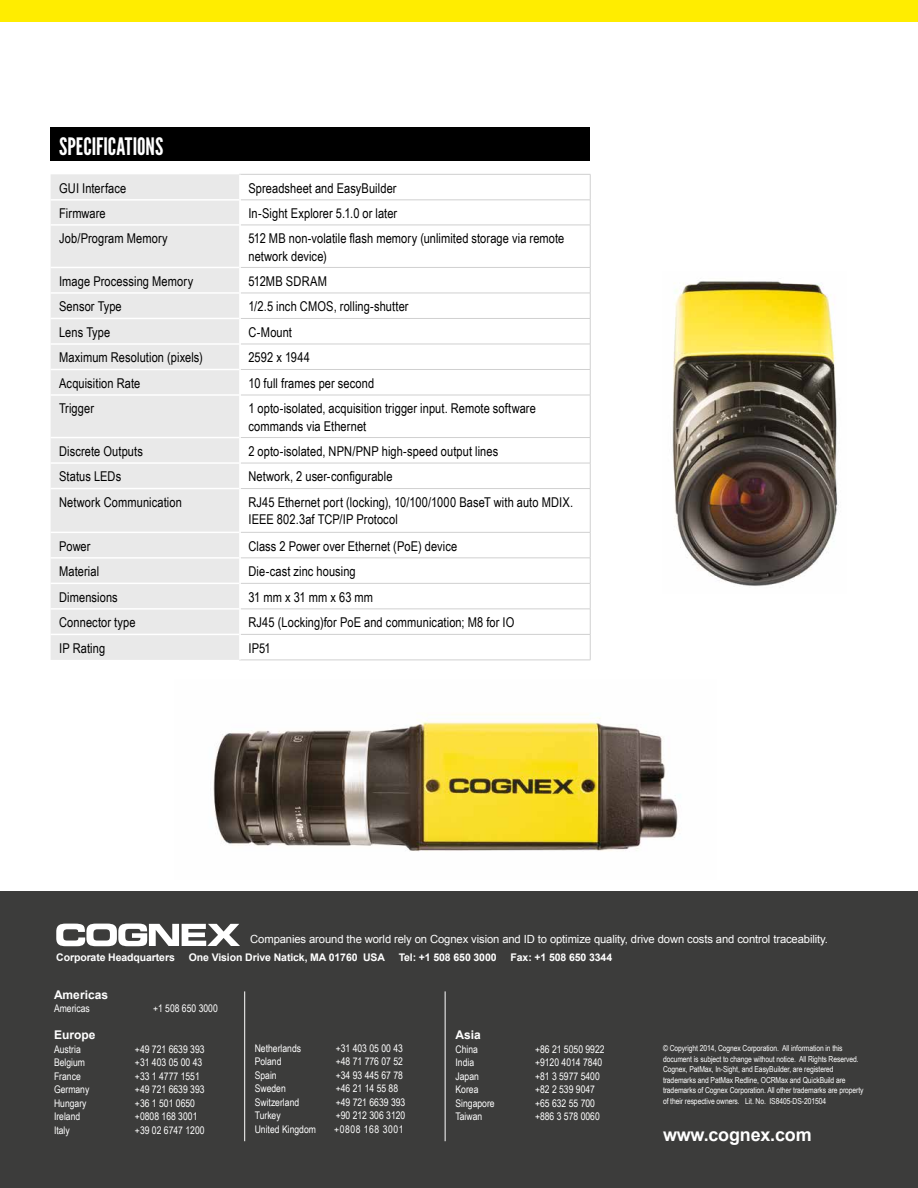
<style>
.page{position:relative;width:918px;height:1188px;background:#fff}
.page>*{position:absolute;margin:0;border:0;box-sizing:border-box;transform-origin:0 0}
.t1{font:24px "League Gothic";letter-spacing:.005em;color:#fff}
.t2{font:700 18px "Arial";letter-spacing:-.01em;color:#fff}
.t3{font:13.5px/17.2px "Arial Narrow";letter-spacing:.005em;color:#000}
.t4{font:700 12px "Arial";color:#fff}
.t5{font:11.25px "Arial";letter-spacing:-.01em;color:#fff}
.t6{font:10.5px "Arial Narrow";color:#fff}
.t7{font:700 10.5px "Arial";letter-spacing:-.01em;color:#fff}
.t8{font:10.5px "Arial Narrow";letter-spacing:.05em;color:#fff}
.t9{font:8.25px/10.5px "Arial Narrow";letter-spacing:-.01em;color:#fff}
</style>
<div class="page">
<img style="left:672px;top:281px;width:167px;height:305px">
<img style="left:213px;top:717px;width:466px;height:135px">
<div style="left:0;top:0;width:918px;height:22px;background:#ffed00"></div>
<div style="left:51px;top:128px;width:539px;height:34px;background:#000"></div>
<div style="left:51px;top:174px;width:188px;height:486px;background:#e9e9e9"></div>
<hr style="left:51px;top:199px;width:188px;height:2px;background:#fff">
<hr style="left:51px;top:224px;width:188px;height:2px;background:#fff">
<hr style="left:51px;top:267px;width:188px;height:1px;background:#fff">
<hr style="left:51px;top:292px;width:188px;height:2px;background:#fff">
<hr style="left:51px;top:369px;width:188px;height:1px;background:#fff">
<hr style="left:51px;top:394px;width:188px;height:2px;background:#fff">
<hr style="left:51px;top:437px;width:188px;height:1px;background:#fff">
<hr style="left:51px;top:462px;width:188px;height:2px;background:#fff">
<hr style="left:51px;top:488px;width:188px;height:1px;background:#fff">
<hr style="left:51px;top:532px;width:188px;height:1px;background:#fff">
<hr style="left:51px;top:557px;width:188px;height:2px;background:#fff">
<hr style="left:51px;top:583px;width:188px;height:1px;background:#fff">
<hr style="left:51px;top:608px;width:188px;height:2px;background:#fff">
<hr style="left:51px;top:634px;width:188px;height:1px;background:#fff">
<hr style="left:51px;top:318px;width:188px;height:1px;background:#fff">
<hr style="left:51px;top:343px;width:188px;height:2px;background:#fff">
<hr style="left:239px;top:174px;width:351px;height:1px;background:#d0d0d0">
<hr style="left:241px;top:200px;width:349px;height:1px;background:#d0d0d0">
<svg style="left:590px;top:175px;width:1px;height:50px"></svg>
<hr style="left:241px;top:225px;width:349px;height:1px;background:#d0d0d0">
<hr style="left:590px;top:225px;width:1px;height:42px;background:#d0d0d0">
<hr style="left:241px;top:267px;width:349px;height:1px;background:#d0d0d0">
<hr style="left:241px;top:293px;width:349px;height:1px;background:#d0d0d0">
<hr style="left:241px;top:318px;width:349px;height:1px;background:#d0d0d0">
<hr style="left:241px;top:344px;width:349px;height:1px;background:#d0d0d0">
<hr style="left:241px;top:369px;width:349px;height:1px;background:#d0d0d0">
<svg style="left:590px;top:268px;width:1px;height:127px"></svg>
<hr style="left:241px;top:395px;width:349px;height:1px;background:#d0d0d0">
<hr style="left:590px;top:395px;width:1px;height:42px;background:#d0d0d0">
<hr style="left:241px;top:437px;width:349px;height:1px;background:#d0d0d0">
<hr style="left:241px;top:463px;width:349px;height:1px;background:#d0d0d0">
<svg style="left:590px;top:438px;width:1px;height:50px"></svg>
<hr style="left:241px;top:488px;width:349px;height:1px;background:#d0d0d0">
<hr style="left:590px;top:489px;width:1px;height:43px;background:#d0d0d0">
<hr style="left:241px;top:532px;width:349px;height:1px;background:#d0d0d0">
<hr style="left:241px;top:558px;width:349px;height:1px;background:#d0d0d0">
<hr style="left:241px;top:583px;width:349px;height:1px;background:#d0d0d0">
<hr style="left:241px;top:609px;width:349px;height:1px;background:#d0d0d0">
<hr style="left:241px;top:634px;width:349px;height:1px;background:#d0d0d0">
<svg style="left:590px;top:533px;width:1px;height:127px"></svg>
<hr style="left:239px;top:660px;width:351px;height:1px;background:#d0d0d0">
<div style="left:0;top:891px;width:918px;height:297px;background:#3c3c3b"></div>
<hr style="left:244px;top:991px;width:1px;height:150px;background:#fff">
<hr style="left:445px;top:991px;width:1px;height:150px;background:#fff">
<svg style="left:56px;top:924px;width:184px;height:22px"></svg>
<h1 class="t1" style="left:59px;top:132px;width:105px">SPECIFICATIONS</h1>
<p class="t3" style="left:59px;top:179px;width:69px">GUI Interface</p>
<p class="t3" style="left:248px;top:179px;width:150px">Spreadsheet and EasyBuilder</p>
<p class="t3" style="left:59px;top:204px;width:48px">Firmware</p>
<p class="t3" style="left:248px;top:204px;width:150px">In-Sight Explorer 5.1.0 or later</p>
<p class="t3" style="left:59px;top:229px;width:110px">Job/Program Memory</p>
<p class="t3" style="left:248px;top:229px;width:317px">512 MB non-volatile flash memory (unlimited storage via remote network device)</p>
<p class="t3" style="left:59px;top:272px;width:136px">Image Processing Memory</p>
<p class="t3" style="left:248px;top:272px;width:80px">512MB SDRAM</p>
<p class="t3" style="left:59px;top:297px;width:64px">Sensor Type</p>
<p class="t3" style="left:248px;top:297px;width:162px">1/2.5 inch CMOS, rolling-shutter</p>
<p class="t3" style="left:59px;top:323px;width:53px">Lens Type</p>
<p class="t3" style="left:248px;top:323px;width:45px">C-Mount</p>
<p class="t3" style="left:59px;top:348px;width:145px">Maximum Resolution (pixels)</p>
<p class="t3" style="left:248px;top:348px;width:63px">2592 x 1944</p>
<p class="t3" style="left:59px;top:374px;width:83px">Acquisition Rate</p>
<p class="t3" style="left:248px;top:374px;width:127px">10 full frames per second</p>
<p class="t3" style="left:59px;top:399px;width:36px">Trigger</p>
<p class="t3" style="left:248px;top:399px;width:289px">1 opto-isolated, acquisition trigger input. Remote software commands via Ethernet</p>
<p class="t3" style="left:59px;top:442px;width:85px">Discrete Outputs</p>
<p class="t3" style="left:248px;top:442px;width:251px">2 opto-isolated, NPN/PNP high-speed output lines</p>
<p class="t3" style="left:59px;top:468px;width:64px">Status LEDs</p>
<p class="t3" style="left:248px;top:468px;width:146px">Network, 2 user-configurable</p>
<p class="t3" style="left:59px;top:493px;width:124px">Network Communication</p>
<p class="t3" style="left:248px;top:493px;width:326px">RJ45 Ethernet port (locking), 10/100/1000 BaseT with auto MDIX.<br>IEEE 802.3af TCP/IP Protocol</p>
<p class="t3" style="left:59px;top:537px;width:33px">Power</p>
<p class="t3" style="left:248px;top:537px;width:210px">Class 2 Power over Ethernet (PoE) device</p>
<p class="t3" style="left:59px;top:562px;width:42px">Material</p>
<p class="t3" style="left:248px;top:562px;width:109px">Die-cast zinc housing</p>
<p class="t3" style="left:59px;top:588px;width:60px">Dimensions</p>
<p class="t3" style="left:248px;top:588px;width:126px">31 mm x 31 mm x 63 mm</p>
<p class="t3" style="left:59px;top:613px;width:78px">Connector type</p>
<p class="t3" style="left:248px;top:613px;width:268px">RJ45 (Locking)for PoE and communication; M8 for IO</p>
<p class="t3" style="left:59px;top:639px;width:48px">IP Rating</p>
<p class="t3" style="left:248px;top:639px;width:24px">IP51</p>
<p class="t5" style="left:250px;top:932px;width:579px">Companies around the world rely on Cognex vision and ID to optimize quality, drive down costs and control traceability.</p>
<p class="t7" style="left:56px;top:950px;width:120px">Corporate Headquarters</p>
<p class="t7" style="left:189px;top:950px;width:198px">One Vision Drive Natick, MA 01760 USA</p>
<p class="t7" style="left:399px;top:950px;width:99px">Tel: +1 508 650 3000</p>
<p class="t7" style="left:511px;top:950px;width:103px">Fax: +1 508 650 3344</p>
<p class="t4" style="left:54px;top:987px;width:56px">Americas</p>
<p class="t6" style="left:54px;top:1001px;width:37px">Americas</p>
<p class="t6" style="left:153px;top:1001px;width:66px">+1 508 650 3000</p>
<p class="t4" style="left:54px;top:1027px;width:43px">Europe</p>
<p class="t6" style="left:54px;top:1042px;width:28px">Austria</p>
<p class="t6" style="left:135px;top:1042px;width:71px">+49 721 6639 393</p>
<p class="t6" style="left:54px;top:1055px;width:33px">Belgium</p>
<p class="t6" style="left:135px;top:1055px;width:69px">+31 403 05 00 43</p>
<p class="t6" style="left:54px;top:1069px;width:28px">France</p>
<p class="t6" style="left:135px;top:1069px;width:66px">+33 1 4777 1551</p>
<p class="t6" style="left:54px;top:1082px;width:37px">Germany</p>
<p class="t6" style="left:135px;top:1082px;width:71px">+49 721 6639 393</p>
<p class="t6" style="left:54px;top:1096px;width:34px">Hungary</p>
<p class="t6" style="left:135px;top:1096px;width:62px">+36 1 501 0650</p>
<p class="t6" style="left:54px;top:1109px;width:28px">Ireland</p>
<p class="t6" style="left:135px;top:1109px;width:64px">+0808 168 3001</p>
<p class="t6" style="left:54px;top:1123px;width:17px">Italy</p>
<p class="t6" style="left:135px;top:1123px;width:71px">+39 02 6747 1200</p>
<p class="t6" style="left:255px;top:1040px;width:48px">Netherlands</p>
<p class="t6" style="left:336px;top:1040px;width:69px">+31 403 05 00 43</p>
<p class="t6" style="left:255px;top:1054px;width:28px">Poland</p>
<p class="t6" style="left:336px;top:1054px;width:69px">+48 71 776 07 52</p>
<p class="t6" style="left:255px;top:1067px;width:24px">Spain</p>
<p class="t6" style="left:336px;top:1067px;width:69px">+34 93 445 67 78</p>
<p class="t6" style="left:255px;top:1081px;width:33px">Sweden</p>
<p class="t6" style="left:336px;top:1081px;width:64px">+46 21 14 55 88</p>
<p class="t6" style="left:255px;top:1094px;width:46px">Switzerland</p>
<p class="t6" style="left:336px;top:1094px;width:71px">+49 721 6639 393</p>
<p class="t6" style="left:255px;top:1108px;width:28px">Turkey</p>
<p class="t6" style="left:336px;top:1108px;width:71px">+90 212 306 3120</p>
<p class="t6" style="left:255px;top:1122px;width:63px">United Kingdom</p>
<p class="t8" style="left:334px;top:1122px;width:71px">+0808 168 3001</p>
<p class="t4" style="left:456px;top:1027px;width:27px">Asia</p>
<p class="t6" style="left:456px;top:1042px;width:24px">China</p>
<p class="t6" style="left:535px;top:1042px;width:71px">+86 21 5050 9922</p>
<p class="t6" style="left:456px;top:1055px;width:20px">India</p>
<p class="t6" style="left:535px;top:1055px;width:69px">+9120 4014 7840</p>
<p class="t6" style="left:456px;top:1069px;width:25px">Japan</p>
<p class="t6" style="left:535px;top:1069px;width:66px">+81 3 5977 5400</p>
<p class="t6" style="left:456px;top:1082px;width:24px">Korea</p>
<p class="t6" style="left:535px;top:1082px;width:62px">+82 2 539 9047</p>
<p class="t6" style="left:456px;top:1096px;width:41px">Singapore</p>
<p class="t6" style="left:535px;top:1096px;width:62px">+65 632 55 700</p>
<p class="t6" style="left:456px;top:1109px;width:28px">Taiwan</p>
<p class="t6" style="left:535px;top:1109px;width:66px">+886 3 578 0060</p>
<p class="t9" style="left:663px;top:1043px;width:202px">© Copyright 2014, Cognex Corporation. All information in this document is subject to change without notice. All Rights Reserved.<br>Cognex, PatMax, In-Sight, and EasyBuilder, are registered trademarks and PatMax Redline, OCRMax and QuickBuild are trademarks of Cognex Corporation. All other trademarks are property of their respective owners. Lit. No. IS8405-DS-201504</p>
<h2 class="t2" style="left:663px;top:1123px;width:150px">www.cognex.com</h2>
</div>
